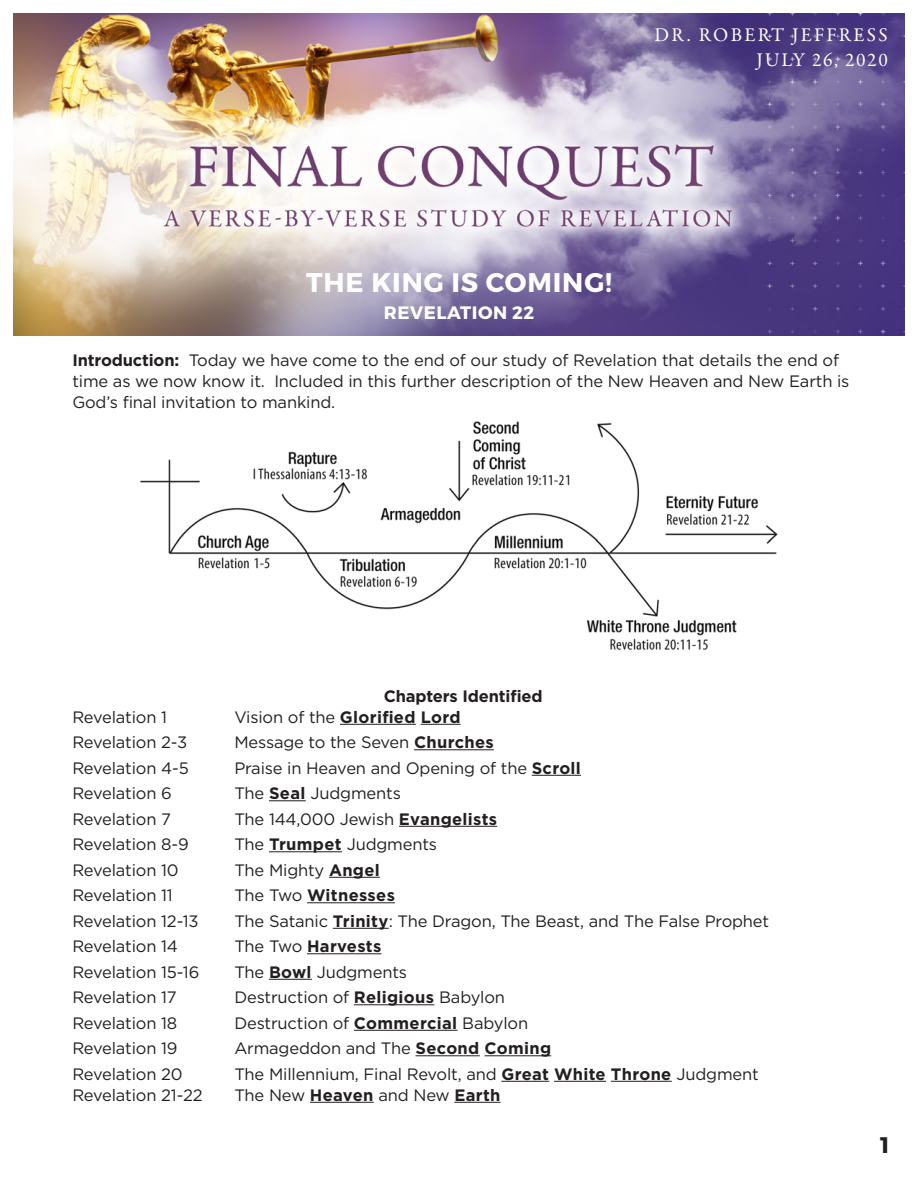
<style>
.page{position:relative;width:918px;height:1188px;background:#fff}
.page>*{position:absolute;margin:0;border:0;box-sizing:border-box;transform-origin:0 0}
.t1{font:700 27px "Montserrat";letter-spacing:.03em;color:#fff}
.t2{font:700 22.5px "Montserrat";color:#231f20}
.t3{font:19.5px "Garamond Premr Pro";letter-spacing:.11em;color:#fff}
.t4{font:19.5px "Garamond Premr Pro";letter-spacing:.08em;color:#fff}
.t5{font:700 18px "Montserrat";letter-spacing:.03em;color:#fff}
.t6{font:16.5px/21px "Gotham";letter-spacing:-.01em;color:#231f20}
.t7{font:700 16.5px "Gotham";letter-spacing:.01em;color:#231f20}
.t8{font:700 16.5px "Gotham";letter-spacing:-.01em;color:#231f20}
.s1{font-weight:700}
.s2{font-weight:400}
</style>
<div class="page">
<hr style="left:340px;top:724px;width:76px;height:1px;background:#231f20">
<hr style="left:421px;top:724px;width:40px;height:1px;background:#231f20">
<hr style="left:414px;top:749px;width:80px;height:1px;background:#231f20">
<hr style="left:532px;top:775px;width:49px;height:1px;background:#231f20">
<hr style="left:269px;top:800px;width:37px;height:1px;background:#231f20">
<hr style="left:399px;top:826px;width:98px;height:1px;background:#231f20">
<hr style="left:269px;top:851px;width:73px;height:1px;background:#231f20">
<hr style="left:329px;top:877px;width:51px;height:1px;background:#231f20">
<hr style="left:307px;top:902px;width:88px;height:1px;background:#231f20">
<hr style="left:333px;top:928px;width:56px;height:1px;background:#231f20">
<hr style="left:307px;top:953px;width:74px;height:1px;background:#231f20">
<hr style="left:269px;top:979px;width:43px;height:1px;background:#231f20">
<hr style="left:354px;top:1004px;width:80px;height:1px;background:#231f20">
<hr style="left:354px;top:1030px;width:104px;height:1px;background:#231f20">
<hr style="left:416px;top:1055px;width:64px;height:1px;background:#231f20">
<hr style="left:485px;top:1055px;width:66px;height:1px;background:#231f20">
<hr style="left:501px;top:1081px;width:48px;height:1px;background:#231f20">
<hr style="left:554px;top:1081px;width:52px;height:1px;background:#231f20">
<hr style="left:611px;top:1081px;width:61px;height:1px;background:#231f20">
<hr style="left:310px;top:1102px;width:64px;height:1px;background:#231f20">
<hr style="left:454px;top:1102px;width:47px;height:1px;background:#231f20">
<img style="left:14px;top:14px;width:890px;height:322px">
<img style="left:140px;top:421px;width:638px;height:229px">
<p class="t3" style="left:654px;top:23px;width:235px">DR. ROBERT JEFFRESS</p>
<p class="t1" style="left:306px;top:266px;width:307px">THE KING IS COMING!</p>
<p class="t5" style="left:384px;top:301px;width:152px">REVELATION 22</p>
<p class="t4" style="left:757px;top:48px;width:133px">JULY 26, 2020</p>
<p class="t6" style="left:72px;top:349px;width:779px"><span class="s1">Introduction:</span> Today we have come to the end of our study of Revelation that details the end of time as we now know it. Included in this further description of the New Heaven and New Earth is<br>God’s final invitation to mankind.</p>
<p class="t8" style="left:384px;top:685px;width:160px">Chapters Identified</p>
<p class="t6" style="left:72px;top:706px;width:96px">Revelation 1</p>
<p class="t7" style="left:234px;top:706px;width:228px"><span class="s2">Vision of the</span> Glorified Lord</p>
<p class="t6" style="left:72px;top:731px;width:117px">Revelation 2-3</p>
<p class="t6" style="left:234px;top:731px;width:261px">Message to the Seven <span class="s1">Churches</span></p>
<p class="t6" style="left:72px;top:757px;width:118px">Revelation 4-5</p>
<p class="t6" style="left:234px;top:757px;width:348px">Praise in Heaven and Opening of the <span class="s1">Scroll</span></p>
<p class="t6" style="left:72px;top:782px;width:101px">Revelation 6</p>
<p class="t6" style="left:234px;top:782px;width:168px">The <span class="s1">Seal</span> Judgments</p>
<p class="t6" style="left:72px;top:808px;width:100px">Revelation 7</p>
<p class="t6" style="left:234px;top:808px;width:264px">The 144,000 Jewish <span class="s1">Evangelists</span></p>
<p class="t6" style="left:72px;top:833px;width:118px">Revelation 8-9</p>
<p class="t6" style="left:234px;top:833px;width:204px">The <span class="s1">Trumpet</span> Judgments</p>
<p class="t6" style="left:72px;top:859px;width:108px">Revelation 10</p>
<p class="t6" style="left:234px;top:859px;width:147px">The Mighty <span class="s1">Angel</span></p>
<p class="t6" style="left:72px;top:884px;width:102px">Revelation 11</p>
<p class="t7" style="left:234px;top:884px;width:162px"><span class="s2">The Two</span> Witnesses</p>
<p class="t6" style="left:72px;top:910px;width:128px">Revelation 12-13</p>
<p class="t6" style="left:234px;top:910px;width:536px">The Satanic <span class="s1">Trinity</span>: The Dragon, The Beast, and The False Prophet</p>
<p class="t6" style="left:72px;top:935px;width:107px">Revelation 14</p>
<p class="t7" style="left:234px;top:935px;width:148px"><span class="s2">The Two</span> Harvests</p>
<p class="t6" style="left:72px;top:961px;width:129px">Revelation 15-16</p>
<p class="t6" style="left:234px;top:961px;width:174px">The <span class="s1">Bowl</span> Judgments</p>
<p class="t6" style="left:72px;top:986px;width:106px">Revelation 17</p>
<p class="t6" style="left:234px;top:986px;width:272px">Destruction of <span class="s1">Religious</span> Babylon</p>
<p class="t6" style="left:72px;top:1012px;width:106px">Revelation 18</p>
<p class="t6" style="left:234px;top:1012px;width:295px">Destruction of <span class="s1">Commercial</span> Babylon</p>
<p class="t6" style="left:72px;top:1037px;width:107px">Revelation 19</p>
<p class="t6" style="left:234px;top:1037px;width:318px">Armageddon and The <span class="s1">Second Coming</span></p>
<p class="t6" style="left:72px;top:1063px;width:112px">Revelation 20</p>
<p class="t6" style="left:234px;top:1063px;width:526px">The Millennium, Final Revolt, and <span class="s1">Great White Throne</span> Judgment</p>
<p class="t6" style="left:72px;top:1084px;width:132px">Revelation 21-22</p>
<p class="t6" style="left:234px;top:1084px;width:268px">The New <span class="s1">Heaven</span> and New <span class="s1">Earth</span></p>
<p class="t2" style="left:880px;top:1131px;width:11px">1</p>
</div>
